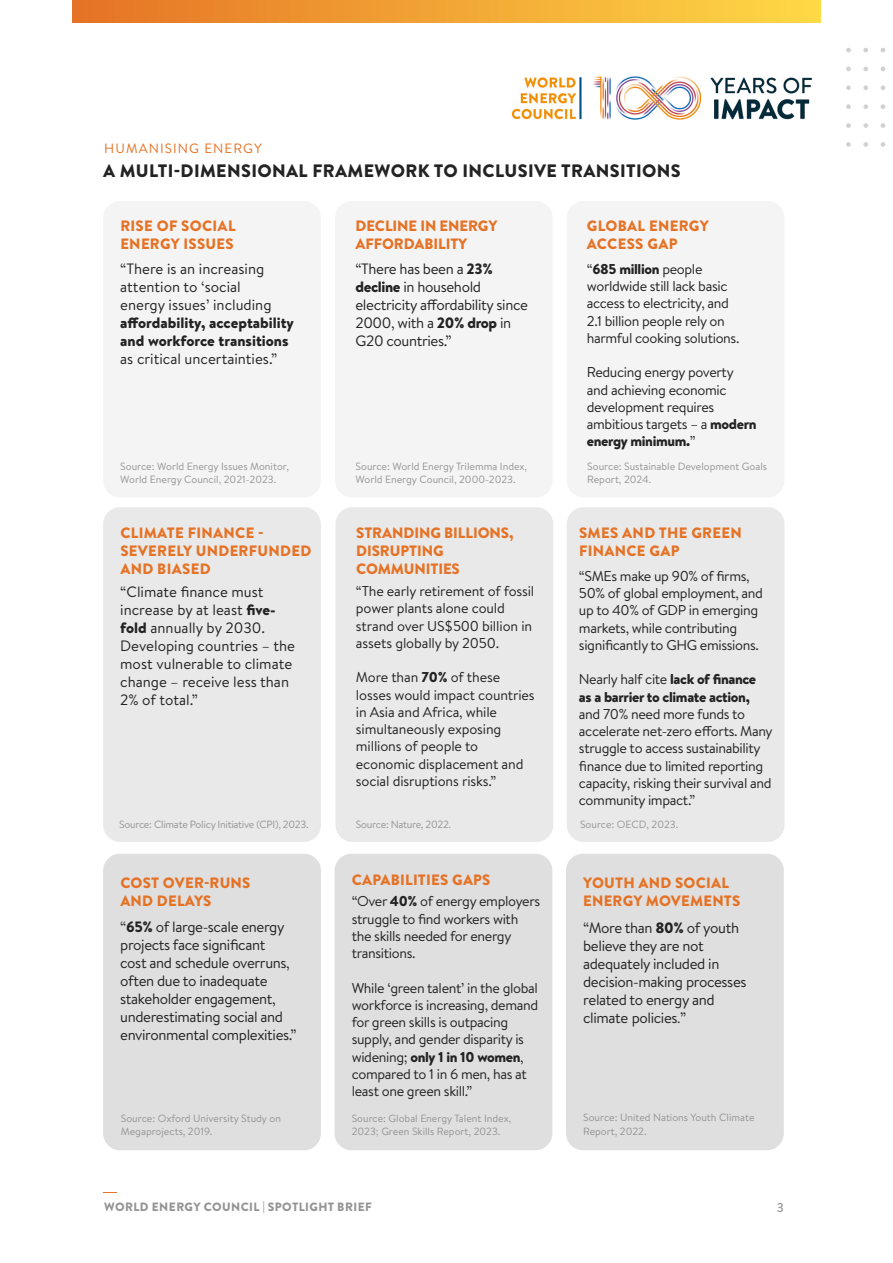
<style>
.page{position:relative;width:893px;height:1263px;background:#fff}
.page>*{position:absolute;margin:0;border:0;box-sizing:border-box;transform-origin:0 0}
.t1{font:900 18px "Brandon Text";letter-spacing:.02em;color:#232323}
.t2{font:15px/18px "Brandon Text";letter-spacing:-.025em;color:#232323}
.t3{font:15px/18px "Brandon Text";color:#232323}
.t4{font:900 15px/18px "Brandon Text";letter-spacing:.015em;color:#e57225}
.t5{font:900 15px/18px "Brandon Text";letter-spacing:-.005em;color:#e57225}
.t6{font:900 15px/18px "Brandon Text";color:#232323}
.t7{font:14.25px/17.2px "Brandon Text";letter-spacing:-.025em;color:#232323}
.t8{font:900 14.25px/17.2px "Brandon Text";letter-spacing:-.025em;color:#232323}
.t9{font:13.5px "Brandon Text";letter-spacing:.08em;color:#e57225}
.t10{font:500 12.75px "Brandon Text";color:#949494}
.t11{font:900 12px "Brandon Text";letter-spacing:.035em;color:#949494}
.t12{font:10.5px/13.5px "Brandon Text";color:#949494}
.t13{font:10.5px "Brandon Text";letter-spacing:-.025em;color:#949494}
.s1{font-weight:900}
.s2{font-weight:400}
.s3{font-family:"Minion Pro"}
</style>
<div class="page">
<img style="left:511px;top:76px;width:301px;height:44px">
<div style="left:72px;top:0;width:749px;height:22px;background:linear-gradient(to right,#e57225,#ffd946)"></div>
<svg style="left:881px;top:123px;width:4px;height:5px"></svg>
<svg style="left:881px;top:142px;width:4px;height:5px"></svg>
<svg style="left:881px;top:85px;width:4px;height:5px"></svg>
<svg style="left:881px;top:104px;width:4px;height:5px"></svg>
<svg style="left:881px;top:48px;width:4px;height:4px"></svg>
<svg style="left:881px;top:67px;width:4px;height:4px"></svg>
<svg style="left:863px;top:123px;width:5px;height:5px"></svg>
<svg style="left:863px;top:142px;width:5px;height:5px"></svg>
<svg style="left:863px;top:85px;width:5px;height:5px"></svg>
<svg style="left:863px;top:104px;width:5px;height:5px"></svg>
<svg style="left:863px;top:48px;width:5px;height:4px"></svg>
<svg style="left:863px;top:67px;width:5px;height:4px"></svg>
<svg style="left:846px;top:123px;width:5px;height:5px"></svg>
<svg style="left:846px;top:142px;width:5px;height:5px"></svg>
<svg style="left:846px;top:85px;width:5px;height:5px"></svg>
<svg style="left:846px;top:104px;width:5px;height:5px"></svg>
<svg style="left:846px;top:48px;width:5px;height:4px"></svg>
<svg style="left:846px;top:67px;width:5px;height:4px"></svg>
<svg style="left:103px;top:1192px;width:13px;height:1px"></svg>
<div style="left:103px;top:201px;width:218px;height:296px;background:#f4f4f4;border-radius:17px"></div>
<div style="left:335px;top:201px;width:218px;height:296px;background:#f4f4f4;border-radius:17px"></div>
<div style="left:567px;top:201px;width:217px;height:296px;background:#f4f4f4;border-radius:17px"></div>
<div style="left:103px;top:507px;width:218px;height:335px;background:#e9e9e9;border-radius:17px"></div>
<div style="left:335px;top:507px;width:218px;height:335px;background:#e9e9e9;border-radius:17px"></div>
<div style="left:567px;top:507px;width:217px;height:335px;background:#e9e9e9;border-radius:17px"></div>
<div style="left:103px;top:854px;width:218px;height:296px;background:#dfdfdf;border-radius:17px"></div>
<div style="left:335px;top:854px;width:217px;height:296px;background:#dfdfdf;border-radius:17px"></div>
<div style="left:566px;top:854px;width:218px;height:296px;background:#dfdfdf;border-radius:17px"></div>
<p class="t9" style="left:104px;top:139px;width:159px">HUMANISING ENERGY</p>
<p class="t1" style="left:103px;top:158px;width:579px">A MULTI-DIMENSIONAL FRAMEWORK TO INCLUSIVE TRANSITIONS</p>
<p class="t4" style="left:120px;top:217px;width:117px">RISE OF SOCIAL<br>ENERGY ISSUES</p>
<p class="t5" style="left:356px;top:217px;width:143px">DECLINE IN ENERGY<br>AFFORDABILITY</p>
<p class="t4" style="left:587px;top:217px;width:123px">GLOBAL ENERGY<br>ACCESS GAP</p>
<p class="t3" style="left:120px;top:260px;width:153px">“There is an increasing attention to ‘social energy issues’ including</p>
<p class="t6" style="left:120px;top:314px;width:175px">affordability, acceptability and workforce transitions</p>
<p class="t3" style="left:120px;top:350px;width:158px">as critical uncertainties.”</p>
<p class="t2" style="left:355px;top:260px;width:174px">“There has been a <span class="s1">23% decline</span> in household electricity affordability since<br>2000, with a <span class="s1">20% drop</span> in<br>G20 countries.”</p>
<p class="t7" style="left:587px;top:260px;width:154px">“<span class="s1">685 million</span> people worldwide still lack basic access to electricity, and<br>2.1 billion people rely on harmful cooking solutions.</p>
<p class="t7" style="left:587px;top:363px;width:171px">Reducing energy poverty and achieving economic development requires ambitious targets – a <span class="s1">modern energy minimum.</span>”</p>
<p class="t12" style="left:120px;top:459px;width:170px">Source: World Energy Issues Monitor,<br>World Energy Council, 2021-2023.</p>
<p class="t12" style="left:356px;top:459px;width:173px">Source: World Energy Trilemma Index,<br>World Energy Council, 2000-2023.</p>
<p class="t12" style="left:587px;top:459px;width:181px">Source: Sustainable Development Goals<br>Report, 2024.</p>
<p class="t4" style="left:120px;top:524px;width:193px">CLIMATE FINANCE -<br>SEVERELY UNDERFUNDED<br>AND BIASED</p>
<p class="t3" style="left:120px;top:582px;width:176px">“Climate finance must increase by at least <span class="s1">five&shy;fold</span> annually by 2030.<br>Developing countries – the most vulnerable to climate change – receive less than<br>2% of total.”</p>
<p class="t5" style="left:356px;top:524px;width:159px">STRANDING BILLIONS,<br>DISRUPTING<br>COMMUNITIES</p>
<p class="t7" style="left:356px;top:582px;width:180px">“The early retirement of fossil power plants alone could strand over US$500 billion in assets globally by 2050.</p>
<p class="t7" style="left:356px;top:668px;width:180px">More than <span class="s1">70%</span> of these losses would impact countries in Asia and Africa, while simultaneously exposing millions of people to economic displacement and social disruptions risks.”</p>
<p class="t4" style="left:579px;top:524px;width:164px">SMES AND THE GREEN<br>FINANCE GAP</p>
<p class="t7" style="left:579px;top:567px;width:186px">“SMEs make up 90% of firms,<br>50% of global employment, and up to 40% of GDP in emerging markets, while contributing significantly to GHG emissions.</p>
<p class="t8" style="left:579px;top:670px;width:179px"><span class="s2">Nearly half cite</span> lack of finance as a barrier to climate action,</p>
<p class="t7" style="left:579px;top:705px;width:195px">and 70% need more funds to accelerate net-zero efforts. Many struggle to access sustainability finance due to limited reporting capacity, risking their survival and community impact.”</p>
<p class="t13" style="left:119px;top:817px;width:191px">Source: Climate Policy Initiative (CPI), 2023.</p>
<p class="t13" style="left:356px;top:817px;width:97px">Source: Nature, 2022.</p>
<p class="t12" style="left:580px;top:817px;width:100px">Source: OECD, 2023.</p>
<p class="t4" style="left:120px;top:873px;width:132px">COST OVER-RUNS<br>AND DELAYS</p>
<p class="t2" style="left:120px;top:918px;width:178px">“<span class="s1">65%</span> of large-scale energy projects face significant<br>cost and schedule overruns, often due to inadequate stakeholder engagement, underestimating social and environmental complexities.”</p>
<p class="t4" style="left:352px;top:870px;width:140px">CAPABILITIES GAPS</p>
<p class="t7" style="left:352px;top:892px;width:190px">“Over <span class="s1">40%</span> of energy employers struggle to find workers with the skills needed for energy transitions.</p>
<p class="t7" style="left:352px;top:979px;width:188px">While ‘green talent’ in the global workforce is increasing, demand for green skills is outpacing supply, and gender disparity is widening; <span class="s1">only 1 in 10 women</span>, compared to 1 in 6 men, has at least one green skill.”</p>
<p class="t4" style="left:583px;top:874px;width:159px">YOUTH AND SOCIAL<br>ENERGY MOVEMENTS</p>
<p class="t2" style="left:583px;top:919px;width:165px">“More than <span class="s1">80%</span> of youth believe they are not adequately included in decision-making processes related to energy and climate policies<span class="s3">.</span>”</p>
<p class="t12" style="left:121px;top:1111px;width:162px">Source: Oxford University Study on<br>Megaprojects, 2019.</p>
<p class="t12" style="left:352px;top:1111px;width:161px">Source: Global Energy Talent Index,<br>2023; Green Skills Report, 2023.</p>
<p class="t12" style="left:583px;top:1110px;width:173px">Source: United Nations Youth Climate<br>Report, 2022.</p>
<p class="t11" style="left:104px;top:1198px;width:269px">WORLD ENERGY COUNCIL | SPOTLIGHT BRIEF</p>
<p class="t10" style="left:777px;top:1198px;width:9px">3</p>
</div>
